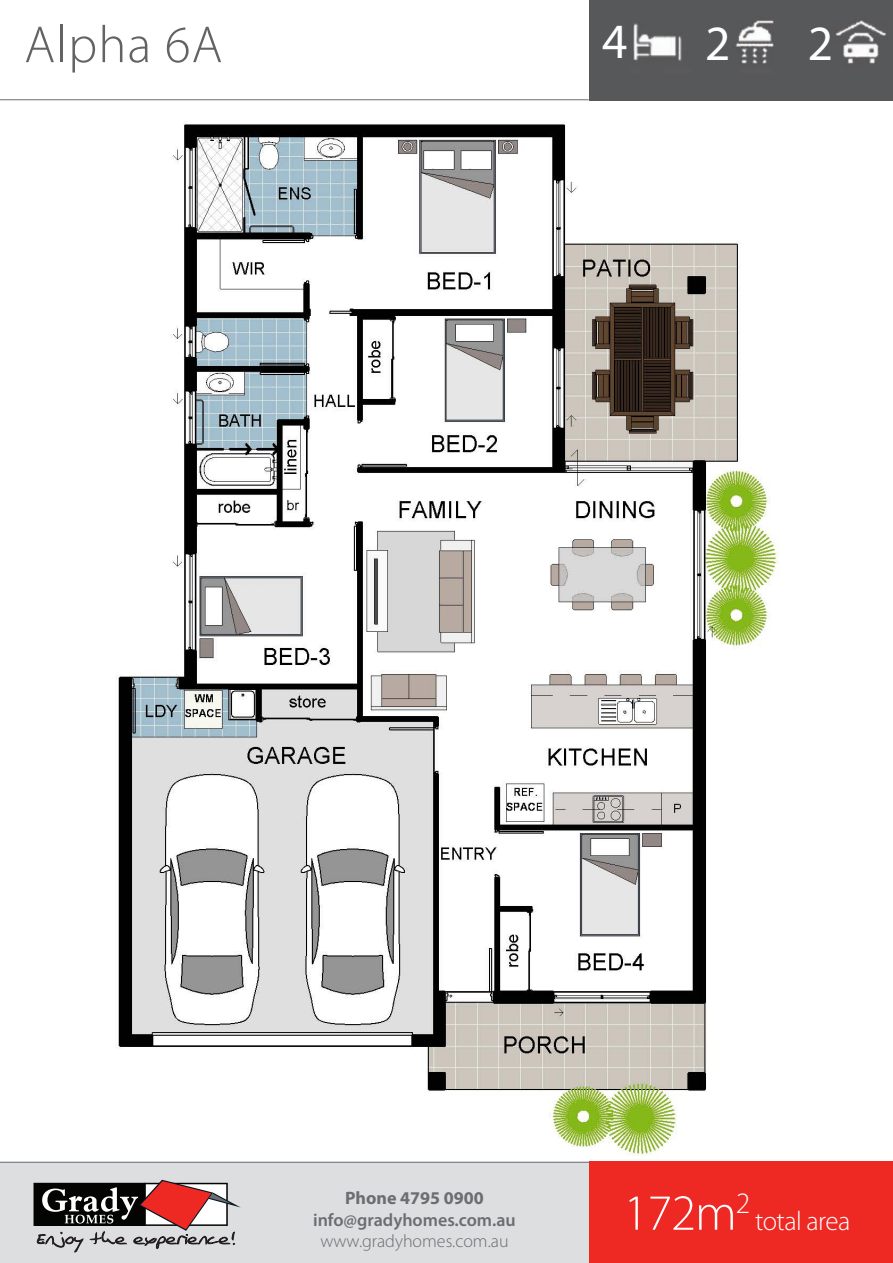
<style>
.page{position:relative;width:893px;height:1263px;background:#fff}
.page>*{position:absolute;margin:0;border:0;box-sizing:border-box;transform-origin:0 0}
.t1{font:300 52.5px "Myriad Pro";letter-spacing:.02em;color:#636366}
.t2{font:300 51px "Myriad Pro";color:#fff}
.t3{font:49.5px "Myriad Pro";color:#fff}
.t4{font:300 27px "Myriad Pro";letter-spacing:-.02em;color:#fff}
.t5{font:600 18px "Myriad Pro";color:#6c6d70}
.t6{font:300 18px "Myriad Pro";color:#6c6d70}
.t7{font:700 18px "Myriad Pro";color:#6c6d70}
</style>
<div class="page">
<img style="left:98px;top:100px;width:690px;height:1062px">
<img style="left:589px;top:0;width:304px;height:100px">
<div style="left:0;top:1163px;width:589px;height:100px;background:#dddee0"></div>
<div style="left:589px;top:1162px;width:304px;height:101px;background:#ee2823"></div>
<svg style="left:34px;top:1180px;width:207px;height:72px;background:#978080"></svg>
<hr style="left:0;top:1162px;width:589px;height:1px;background:#6c6d70">
<hr style="left:0;top:99px;width:589px;height:1px;background:#6c6d70">
<p class="t1" style="left:24px;top:16px;width:199px">Alpha 6A</p>
<p class="t3" style="left:705px;top:13px;width:27px">2</p>
<p class="t3" style="left:808px;top:13px;width:27px">2</p>
<p class="t3" style="left:602px;top:11px;width:27px">4</p>
<p class="t7" style="left:345px;top:1186px;width:140px">Phone 4795 0900</p>
<p class="t5" style="left:313px;top:1208px;width:204px">info@gradyhomes.com.au</p>
<p class="t6" style="left:320px;top:1231px;width:190px">www.gradyhomes.com.au</p>
<p class="t2" style="left:623px;top:1185px;width:128px">172m<sup>2</sup></p>
<p class="t4" style="left:755px;top:1206px;width:97px">total area</p>
</div>
